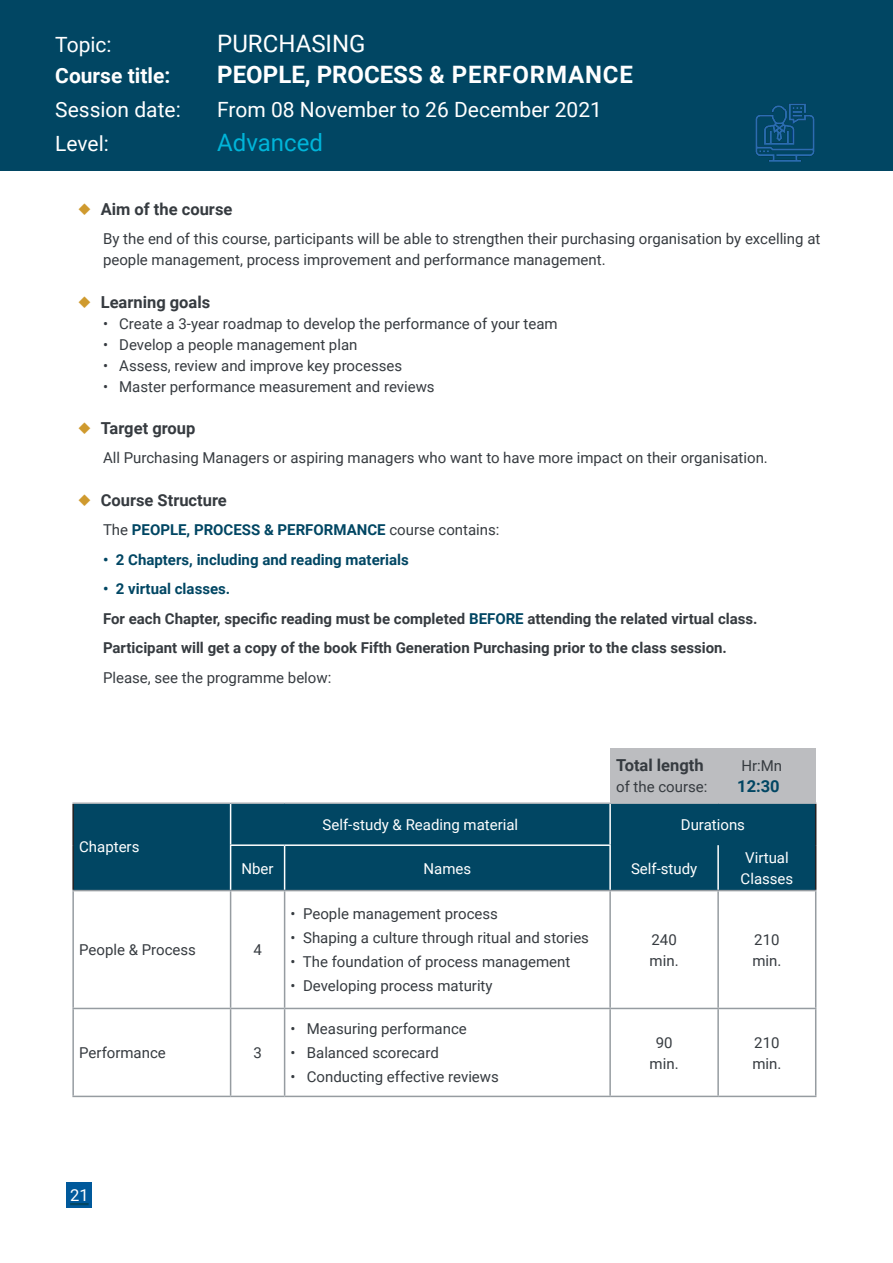
<style>
.page{position:relative;width:893px;height:1263px;background:#fff}
.page>*{position:absolute;margin:0;border:0;box-sizing:border-box;transform-origin:0 0}
.t1{font:700 24px "Roboto";color:#fff}
.t2{font:24px "Roboto";color:#fff}
.t3{font:24px "Roboto";color:#00b5d9}
.t4{font:21px "Roboto";color:#fff}
.t5{font:700 21px "Roboto";color:#fff}
.t6{font:700 16.5px "Roboto";color:#363b40}
.t7{font:700 16.5px "Roboto";color:#014663}
.t8{font:16.5px "Roboto";color:#fff}
.t9{font:15px/21px "Roboto";color:#363b40}
.t10{font:700 15px "Roboto";color:#363b40}
.t11{font:700 15px "Roboto";color:#014663}
.t12{font:15px "Roboto";color:#fff}
.s1{color:#cf9a2e}
.s2{font-weight:400;color:#363b40}
.s3{color:#014663}
</style>
<div class="page">
<div style="left:0;top:0;width:893px;height:170px;background:#014663"></div>
<img style="left:747px;top:103px;width:76px;height:68px">
<div style="left:610px;top:748px;width:206px;height:55px;background:#bcbdc0"></div>
<div style="left:74px;top:804px;width:741px;height:86px;background:#014663"></div>
<hr style="left:72px;top:804px;width:2px;height:41px;background:#231f20">
<hr style="left:815px;top:804px;width:1px;height:41px;background:#231f20">
<hr style="left:72px;top:845px;width:2px;height:45px;background:#231f20">
<hr style="left:815px;top:845px;width:1px;height:45px;background:#231f20">
<hr style="left:230px;top:804px;width:1px;height:40px;background:#fff">
<hr style="left:609px;top:804px;width:2px;height:40px;background:#fff">
<hr style="left:230px;top:844px;width:55px;height:2px;background:#fff">
<hr style="left:230px;top:846px;width:1px;height:44px;background:#fff">
<hr style="left:285px;top:844px;width:326px;height:2px;background:#fff">
<hr style="left:284px;top:846px;width:1px;height:44px;background:#fff">
<hr style="left:609px;top:846px;width:2px;height:44px;background:#fff">
<hr style="left:717px;top:845px;width:2px;height:45px;background:#fff">
<hr style="left:72px;top:802px;width:159px;height:2px;background:#bcbdc0">
<hr style="left:231px;top:802px;width:54px;height:2px;background:#bcbdc0">
<hr style="left:285px;top:802px;width:325px;height:2px;background:#bcbdc0">
<hr style="left:72px;top:890px;width:159px;height:1px;background:#969ca1">
<hr style="left:72px;top:891px;width:2px;height:117px;background:#969ca1">
<hr style="left:231px;top:890px;width:54px;height:1px;background:#969ca1">
<hr style="left:230px;top:891px;width:1px;height:117px;background:#969ca1">
<hr style="left:285px;top:890px;width:325px;height:1px;background:#969ca1">
<hr style="left:284px;top:891px;width:1px;height:117px;background:#969ca1">
<hr style="left:610px;top:890px;width:108px;height:1px;background:#969ca1">
<hr style="left:609px;top:891px;width:2px;height:117px;background:#969ca1">
<hr style="left:718px;top:890px;width:98px;height:1px;background:#969ca1">
<hr style="left:717px;top:891px;width:2px;height:117px;background:#969ca1">
<hr style="left:815px;top:891px;width:1px;height:117px;background:#969ca1">
<hr style="left:72px;top:1008px;width:159px;height:1px;background:#969ca1">
<hr style="left:72px;top:1009px;width:2px;height:87px;background:#969ca1">
<hr style="left:231px;top:1008px;width:54px;height:1px;background:#969ca1">
<hr style="left:230px;top:1009px;width:1px;height:87px;background:#969ca1">
<hr style="left:285px;top:1008px;width:325px;height:1px;background:#969ca1">
<hr style="left:284px;top:1009px;width:1px;height:87px;background:#969ca1">
<hr style="left:610px;top:1008px;width:108px;height:1px;background:#969ca1">
<hr style="left:609px;top:1009px;width:2px;height:87px;background:#969ca1">
<hr style="left:718px;top:1008px;width:98px;height:1px;background:#969ca1">
<hr style="left:717px;top:1009px;width:2px;height:87px;background:#969ca1">
<hr style="left:815px;top:1009px;width:1px;height:87px;background:#969ca1">
<hr style="left:72px;top:1096px;width:159px;height:1px;background:#969ca1">
<hr style="left:231px;top:1096px;width:54px;height:1px;background:#969ca1">
<hr style="left:285px;top:1096px;width:325px;height:1px;background:#969ca1">
<hr style="left:610px;top:1096px;width:108px;height:1px;background:#969ca1">
<hr style="left:718px;top:1096px;width:98px;height:1px;background:#969ca1">
<hr style="left:610px;top:802px;width:108px;height:2px;background:#bcbdc0">
<hr style="left:718px;top:802px;width:98px;height:2px;background:#bcbdc0">
<div style="left:67px;top:1182px;width:25px;height:26px;background:#00599b"></div>
<svg style="left:70px;top:1203px;width:19px;height:2px"></svg>
<p class="t4" style="left:55px;top:30px;width:58px">Topic:</p>
<p class="t2" style="left:217px;top:27px;width:150px">PURCHASING</p>
<p class="t5" style="left:55px;top:61px;width:117px">Course title:</p>
<p class="t1" style="left:217px;top:58px;width:417px">PEOPLE, PROCESS &amp; PERFORMANCE</p>
<p class="t4" style="left:55px;top:95px;width:127px">Session date:</p>
<p class="t4" style="left:217px;top:95px;width:386px">From 08 November to 26 December 2021</p>
<p class="t4" style="left:55px;top:128px;width:55px">Level:</p>
<p class="t3" style="left:217px;top:125px;width:107px">Advanced</p>
<p class="t6" style="left:77px;top:197px;width:156px"><span class="s1">◆</span> Aim of the course</p>
<p class="t9" style="left:103px;top:228px;width:719px">By the end of this course, participants will be able to strengthen their purchasing organisation by excelling at people management, process improvement and performance management.</p>
<p class="t6" style="left:77px;top:290px;width:134px"><span class="s1">◆</span> Learning goals</p>
<p class="t9" style="left:103px;top:312px;width:456px">• Create a 3-year roadmap to develop the performance of your team</p>
<p class="t9" style="left:103px;top:333px;width:256px">• Develop a people management plan</p>
<p class="t9" style="left:103px;top:354px;width:301px">• Assess, review and improve key processes</p>
<p class="t9" style="left:103px;top:375px;width:333px">• Master performance measurement and reviews</p>
<p class="t6" style="left:77px;top:416px;width:119px"><span class="s1">◆</span> Target group</p>
<p class="t9" style="left:103px;top:447px;width:666px">All Purchasing Managers or aspiring managers who want to have more impact on their organisation.</p>
<p class="t6" style="left:77px;top:488px;width:151px"><span class="s1">◆</span> Course Structure</p>
<p class="t11" style="left:103px;top:519px;width:398px"><span class="s2">The</span> PEOPLE, PROCESS &amp; PERFORMANCE <span class="s2">course contains:</span></p>
<p class="t11" style="left:103px;top:549px;width:307px">• 2 Chapters, including and reading materials</p>
<p class="t11" style="left:103px;top:578px;width:129px">• 2 virtual classes.</p>
<p class="t10" style="left:103px;top:608px;width:656px">For each Chapter, specific reading must be completed <span class="s3">BEFORE</span> attending the related virtual class.</p>
<p class="t10" style="left:103px;top:637px;width:625px">Participant will get a copy of the book Fifth Generation Purchasing prior to the class session.</p>
<p class="t9" style="left:103px;top:666px;width:230px">Please, see the programme below:</p>
<p class="t6" style="left:616px;top:754px;width:89px">Total length</p>
<p class="t9" style="left:741px;top:755px;width:42px">Hr:Mn</p>
<p class="t9" style="left:616px;top:776px;width:93px">of the course:</p>
<p class="t7" style="left:737px;top:775px;width:44px">12:30</p>
<p class="t12" style="left:79px;top:837px;width:62px">Chapters</p>
<p class="t12" style="left:323px;top:814px;width:197px">Self-study &amp; Reading material</p>
<p class="t12" style="left:681px;top:814px;width:66px">Durations</p>
<p class="t12" style="left:242px;top:858px;width:34px">Nber</p>
<p class="t12" style="left:423px;top:858px;width:49px">Names</p>
<p class="t12" style="left:631px;top:858px;width:68px">Self-study</p>
<p class="t12" style="left:745px;top:847px;width:45px">Virtual</p>
<p class="t12" style="left:741px;top:868px;width:54px">Classes</p>
<p class="t9" style="left:79px;top:939px;width:118px">People &amp; Process</p>
<p class="t9" style="left:253px;top:939px;width:10px">4</p>
<p class="t9" style="left:79px;top:1042px;width:88px">Performance</p>
<p class="t9" style="left:253px;top:1042px;width:10px">3</p>
<p class="t9" style="left:291px;top:903px;width:209px">• People management process</p>
<p class="t9" style="left:291px;top:927px;width:300px">• Shaping a culture through ritual and stories</p>
<p class="t9" style="left:291px;top:951px;width:281px">• The foundation of process management</p>
<p class="t9" style="left:291px;top:975px;width:204px">• Developing process maturity</p>
<p class="t9" style="left:291px;top:1018px;width:178px">• Measuring performance</p>
<p class="t9" style="left:291px;top:1042px;width:150px">• Balanced scorecard</p>
<p class="t9" style="left:291px;top:1066px;width:210px">• Conducting effective reviews</p>
<p class="t8" style="left:70px;top:1184px;width:20px">21</p>
<p class="t9" style="left:651px;top:928px;width:27px">240</p>
<p class="t9" style="left:650px;top:949px;width:31px">min.</p>
<p class="t9" style="left:656px;top:1031px;width:18px">90</p>
<p class="t9" style="left:650px;top:1052px;width:31px">min.</p>
<p class="t9" style="left:754px;top:928px;width:27px">210</p>
<p class="t9" style="left:752px;top:949px;width:31px">min.</p>
<p class="t9" style="left:754px;top:1031px;width:27px">210</p>
<p class="t9" style="left:752px;top:1052px;width:31px">min.</p>
</div>
